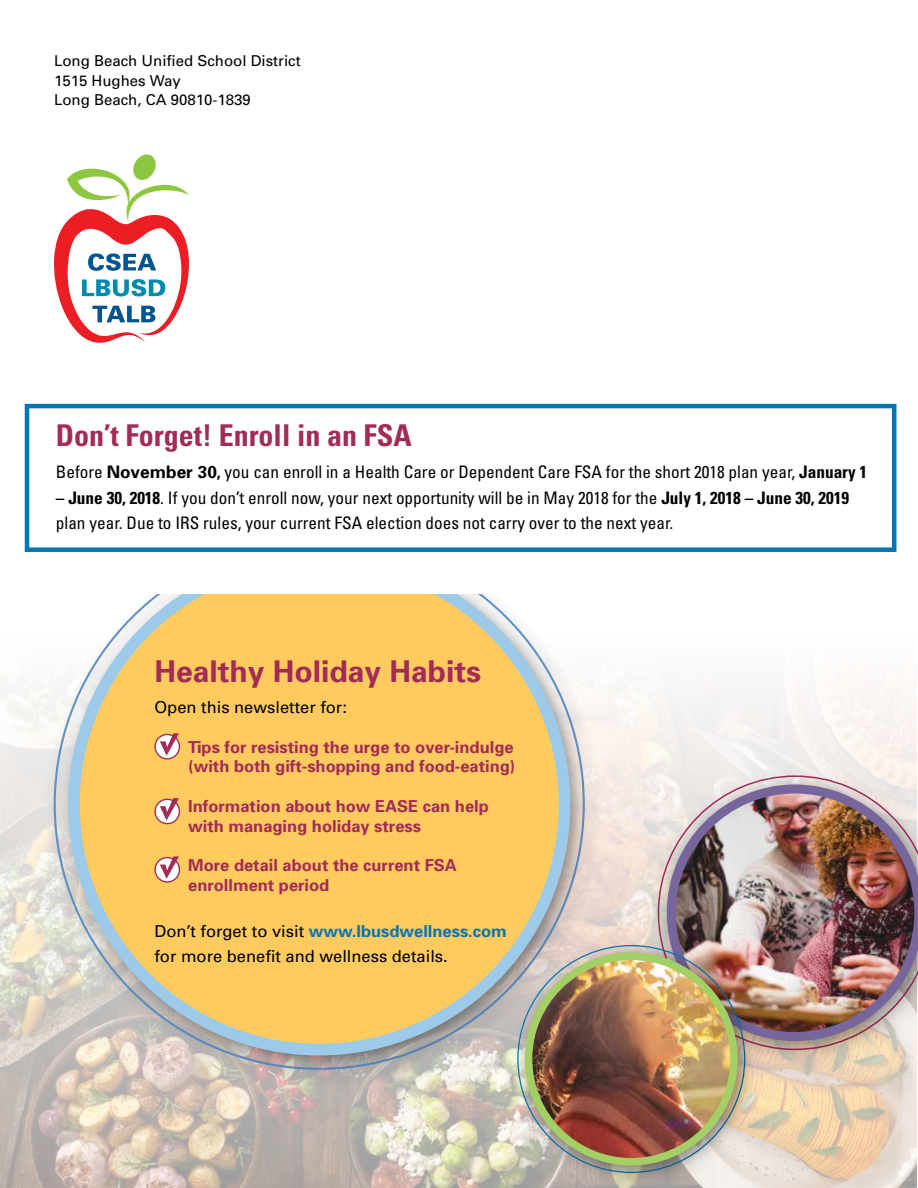
<style>
.page{position:relative;width:918px;height:1188px;background:#fff}
.page>*{position:absolute;margin:0;border:0;box-sizing:border-box;transform-origin:0 0}
.t1{font:700 condensed 30px "Univers";color:#a22b58}
.t2{font:700 30px "Univers";color:#a22b58}
.t3{font:condensed 17.25px/25.5px "Univers";color:#000}
.t4{font:700 16.5px/19.5px "Univers";color:#a22b58}
.t5{font:16.5px/25.5px "Univers";color:#000}
.t6{font:15px/19.5px "Univers";color:#000}
.s1{font-weight:700;font-stretch:normal}
.s2{font-weight:700}
.s3{font-weight:700;color:#0376b5}
</style>
<div class="page">
<svg style="left:53px;top:154px;width:136px;height:189px"></svg>
<img style="left:0;top:690px;width:917px;height:498px">
<div style="left:44px;top:529px;width:559px;height:559px;background:#000;opacity:.4"></div>
<div style="left:59px;top:544px;width:529px;height:529px;background:#000;opacity:.4"></div>
<div style="left:74px;top:559px;width:491px;height:491px;background:#ffca5e;border-radius:50%"></div>
<div style="left:0;top:454px;width:918px;height:140px;background:#fff"></div>
<div style="left:25px;top:404px;width:871px;height:148px;background:#fff;border:4px solid #0376b5"></div>
<svg style="left:155px;top:734px;width:24px;height:25px"></svg>
<div style="left:154px;top:734px;width:26px;height:25px;border:1px solid #a22b58;border-radius:50%"></div>
<svg style="left:160px;top:733px;width:19px;height:23px"></svg>
<svg style="left:155px;top:799px;width:24px;height:25px"></svg>
<div style="left:154px;top:799px;width:26px;height:25px;border:1px solid #a22b58;border-radius:50%"></div>
<svg style="left:160px;top:798px;width:19px;height:23px"></svg>
<svg style="left:155px;top:858px;width:24px;height:24px"></svg>
<div style="left:154px;top:857px;width:26px;height:26px;border:1px solid #a22b58;border-radius:50%"></div>
<svg style="left:160px;top:856px;width:19px;height:23px"></svg>
<div style="left:646px;top:763px;width:272px;height:311px;background:#000;opacity:.4"></div>
<div style="left:656px;top:773px;width:262px;height:290px;background:#000;opacity:.4"></div>
<img style="left:667px;top:785px;width:251px;height:256px">
<div style="left:507px;top:935px;width:258px;height:253px;background:#000;opacity:.4"></div>
<div style="left:516px;top:944px;width:240px;height:239px;background:#000;opacity:.4"></div>
<img style="left:529px;top:956px;width:205px;height:206px;border-radius:103px">
<div style="left:525px;top:953px;width:213px;height:212px;border:7px solid #a3cf65;border-radius:50%"></div>
<p class="t6" style="left:54px;top:51px;width:248px">Long Beach Unified School District<br>1515 Hughes Way<br>Long Beach, CA 90810-1839</p>
<h1 class="t1" style="left:56px;top:417px;width:358px">Don’t Forget! Enroll in an FSA</h1>
<p class="t3" style="left:56px;top:459px;width:813px">Before <span class="s1">November 30</span><span class="s2">,</span> you can enroll in a Health Care or Dependent Care FSA for the short 2018 plan year, <span class="s2">January 1</span></p>
<p class="t3" style="left:56px;top:484px;width:795px"><span class="s2">– June 30, 2018</span>. If you don’t enroll now, your next opportunity will be in May 2018 for the <span class="s2">July 1, 2018 – June 30, 2019 </span>plan year. Due to IRS rules, your current FSA election does not carry over to the next year.</p>
<h1 class="t2" style="left:154px;top:652px;width:328px">Healthy Holiday Habits</h1>
<p class="t5" style="left:154px;top:694px;width:194px">Open this newsletter for:</p>
<p class="t4" style="left:188px;top:737px;width:329px">Tips for resisting the urge to over-indulge (with both gift-shopping and food-eating)</p>
<p class="t4" style="left:188px;top:796px;width:302px">Information about how EASE can help with managing holiday stress</p>
<p class="t4" style="left:188px;top:855px;width:270px">More detail about the current FSA enrollment period</p>
<p class="t5" style="left:154px;top:918px;width:354px">Don’t forget to visit <span class="s3">www.lbusdwellness.com </span>for more benefit and wellness details.</p>
</div>
